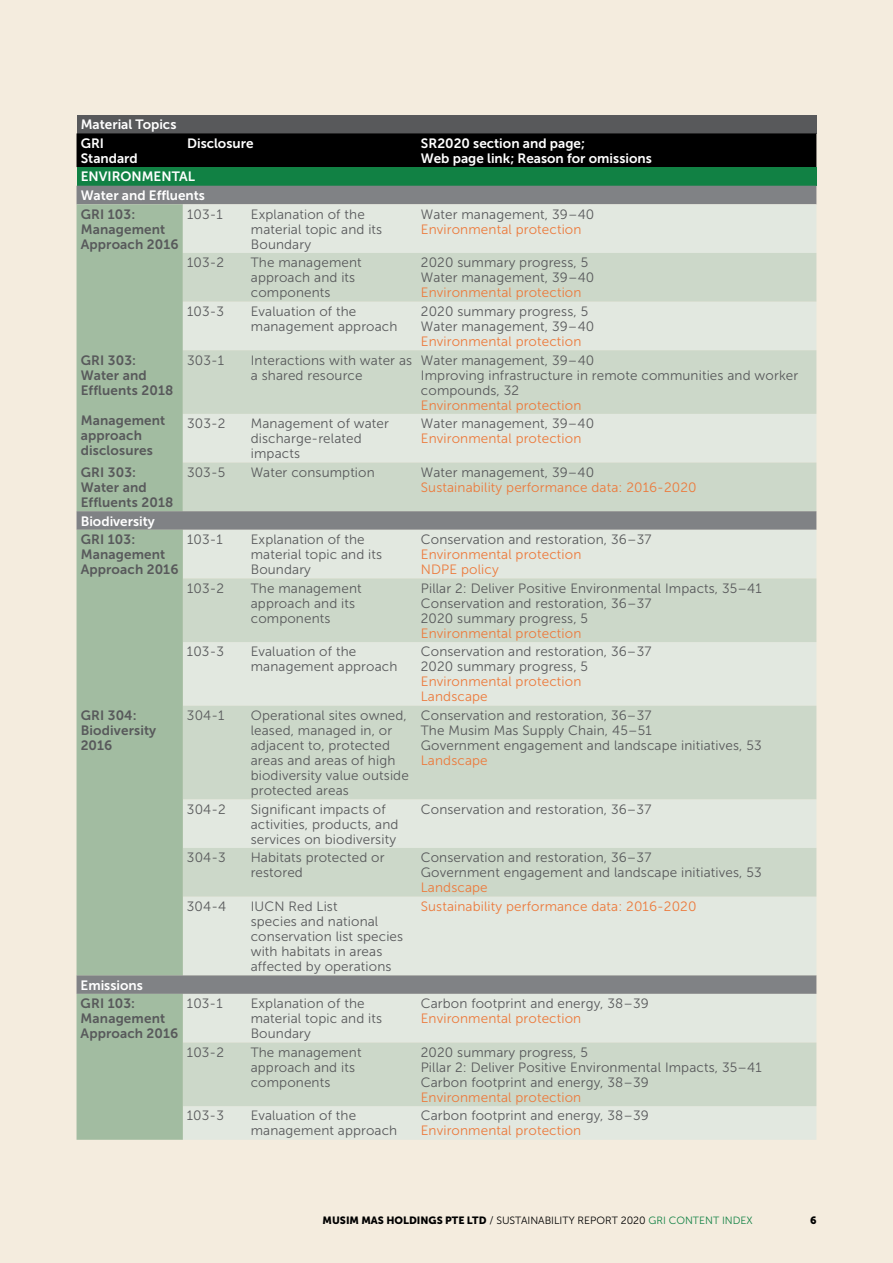
<style>
.page{position:relative;width:893px;height:1263px;background:#f4ecde}
.page>*{position:absolute;margin:0;border:0;box-sizing:border-box;transform-origin:0 0}
.t1{font:13.5px/15px "Museo Sans 300";letter-spacing:.01em;color:#58595b}
.t2{font:13.5px/15px "Museo Sans 300";letter-spacing:.01em;color:#ec7a3c}
.t3{font:13.5px/15px "Museo Sans 700";letter-spacing:.01em;color:#58595b}
.t4{font:13.5px/18.6px "Museo Sans 700";color:#fff}
.t5{font:10.5px "Museo Sans 300";color:#000}
.t6{font:10.5px "Museo Sans 900";color:#000}
.s1{font-family:"Museo Sans 900"}
.s2{color:#118144}
</style>
<div class="page">
<div style="left:77px;top:115px;width:739px;height:18px;background:#58595b"></div>
<div style="left:77px;top:133px;width:739px;height:34px;background:#000"></div>
<div style="left:77px;top:167px;width:739px;height:19px;background:#118144"></div>
<div style="left:77px;top:186px;width:739px;height:344px;background:#808285"></div>
<div style="left:77px;top:204px;width:106px;height:307px;background:#a2bca1"></div>
<div style="left:183px;top:204px;width:633px;height:936px;background:#e2e8e0"></div>
<svg style="left:183px;top:253px;width:633px;height:853px;background:#d2dbd0"></svg>
<div style="left:77px;top:530px;width:106px;height:610px;background:#a2bca1"></div>
<p class="t4" style="left:81px;top:115px;width:97px">Material Topics<br>GRI</p>
<p class="t4" style="left:81px;top:149px;width:59px">Standard</p>
<p class="t4" style="left:187px;top:134px;width:68px">Disclosure</p>
<p class="t4" style="left:421px;top:136px;width:232px;line-height:15px">SR2020 section and page;<br>Web page link; Reason for omissions</p>
<p class="t4" style="left:81px;top:167px;width:126px">ENVIRONMENTAL<br>Water and Effluents</p>
<p class="t3" style="left:81px;top:207px;width:99px">GRI 103:<br>Management<br>Approach 2016</p>
<p class="t1" style="left:187px;top:207px;width:37px">103-1</p>
<p class="t1" style="left:251px;top:207px;width:133px">Explanation of the material topic and its<br>Boundary</p>
<p class="t1" style="left:421px;top:207px;width:175px">Water management, 39–40</p>
<p class="t2" style="left:421px;top:222px;width:162px">Environmental protection</p>
<p class="t1" style="left:187px;top:255px;width:39px">103-2</p>
<p class="t1" style="left:251px;top:255px;width:112px">The management approach and its components</p>
<p class="t1" style="left:421px;top:255px;width:175px">2020 summary progress, 5<br>Water management, 39–40</p>
<p class="t2" style="left:421px;top:285px;width:162px">Environmental protection</p>
<p class="t3" style="left:81px;top:352px;width:94px">GRI 303:<br>Water and<br>Effluents 2018</p>
<p class="t3" style="left:81px;top:412px;width:86px">Management approach disclosures</p>
<p class="t1" style="left:187px;top:304px;width:39px">103-3</p>
<p class="t1" style="left:251px;top:304px;width:148px">Evaluation of the management approach</p>
<p class="t1" style="left:421px;top:304px;width:175px">2020 summary progress, 5<br>Water management, 39–40</p>
<p class="t2" style="left:421px;top:334px;width:162px">Environmental protection</p>
<p class="t1" style="left:187px;top:353px;width:39px">303-1</p>
<p class="t1" style="left:251px;top:353px;width:163px">Interactions with water as a shared resource</p>
<p class="t1" style="left:421px;top:353px;width:379px">Water management, 39–40<br>Improving infrastructure in remote communities and worker compounds, 32</p>
<p class="t2" style="left:421px;top:398px;width:162px">Environmental protection</p>
<p class="t1" style="left:187px;top:416px;width:40px">303-2</p>
<p class="t1" style="left:251px;top:416px;width:140px">Management of water discharge-related impacts</p>
<p class="t1" style="left:421px;top:416px;width:175px">Water management, 39–40</p>
<p class="t2" style="left:421px;top:431px;width:162px">Environmental protection</p>
<p class="t3" style="left:81px;top:465px;width:94px">GRI 303:<br>Water and<br>Effluents 2018</p>
<p class="t1" style="left:187px;top:465px;width:40px">303-5</p>
<p class="t1" style="left:251px;top:465px;width:125px">Water consumption</p>
<p class="t1" style="left:421px;top:465px;width:175px">Water management, 39–40</p>
<p class="t2" style="left:421px;top:480px;width:277px">Sustainability performance data: 2016-2020</p>
<p class="t4" style="left:81px;top:511px;width:76px">Biodiversity</p>
<p class="t3" style="left:81px;top:532px;width:99px">GRI 103:<br>Management<br>Approach 2016</p>
<p class="t1" style="left:187px;top:532px;width:37px">103-1</p>
<p class="t1" style="left:251px;top:532px;width:133px">Explanation of the material topic and its<br>Boundary</p>
<p class="t1" style="left:421px;top:532px;width:232px">Conservation and restoration, 36–37</p>
<p class="t2" style="left:421px;top:547px;width:162px">Environmental protection<br>NDPE policy</p>
<p class="t1" style="left:187px;top:581px;width:39px">103-2</p>
<p class="t1" style="left:251px;top:581px;width:112px">The management approach and its components</p>
<p class="t1" style="left:421px;top:581px;width:342px">Pillar 2: Deliver Positive Environmental Impacts, 35–41<br>Conservation and restoration, 36–37<br>2020 summary progress, 5</p>
<p class="t2" style="left:421px;top:626px;width:162px">Environmental protection</p>
<p class="t1" style="left:187px;top:644px;width:39px">103-3</p>
<p class="t1" style="left:251px;top:644px;width:148px">Evaluation of the management approach</p>
<p class="t1" style="left:421px;top:644px;width:232px">Conservation and restoration, 36–37<br>2020 summary progress, 5</p>
<p class="t2" style="left:421px;top:674px;width:162px">Environmental protection<br>Landscape</p>
<p class="t3" style="left:81px;top:708px;width:77px">GRI 304:<br>Biodiversity<br>2016</p>
<p class="t1" style="left:187px;top:708px;width:39px">304-1</p>
<p class="t1" style="left:251px;top:708px;width:160px">Operational sites owned, leased, managed in, or adjacent to, protected areas and areas of high biodiversity value outside protected areas</p>
<p class="t1" style="left:421px;top:708px;width:342px">Conservation and restoration, 36–37<br>The Musim Mas Supply Chain, 45–51<br>Government engagement and landscape initiatives, 53</p>
<p class="t2" style="left:421px;top:753px;width:68px">Landscape</p>
<p class="t1" style="left:187px;top:802px;width:40px">304-2</p>
<p class="t1" style="left:251px;top:802px;width:149px">Significant impacts of activities, products, and services on biodiversity</p>
<p class="t1" style="left:421px;top:802px;width:232px">Conservation and restoration, 36–37</p>
<p class="t1" style="left:187px;top:850px;width:40px">304-3</p>
<p class="t1" style="left:251px;top:850px;width:135px">Habitats protected or restored</p>
<p class="t1" style="left:421px;top:850px;width:342px">Conservation and restoration, 36–37<br>Government engagement and landscape initiatives, 53</p>
<p class="t2" style="left:421px;top:880px;width:68px">Landscape</p>
<p class="t1" style="left:187px;top:899px;width:41px">304-4</p>
<p class="t1" style="left:251px;top:899px;width:154px">IUCN Red List<br>species and national conservation list species with habitats in areas affected by operations</p>
<p class="t2" style="left:421px;top:899px;width:277px">Sustainability performance data: 2016-2020</p>
<p class="t4" style="left:81px;top:975px;width:64px">Emissions</p>
<p class="t3" style="left:81px;top:996px;width:99px">GRI 103:<br>Management<br>Approach 2016</p>
<p class="t1" style="left:187px;top:996px;width:37px">103-1</p>
<p class="t1" style="left:251px;top:996px;width:133px">Explanation of the material topic and its<br>Boundary</p>
<p class="t1" style="left:421px;top:996px;width:230px">Carbon footprint and energy, 38–39</p>
<p class="t2" style="left:421px;top:1011px;width:162px">Environmental protection</p>
<p class="t1" style="left:187px;top:1045px;width:39px">103-2</p>
<p class="t1" style="left:251px;top:1045px;width:112px">The management approach and its components</p>
<p class="t1" style="left:421px;top:1045px;width:342px">2020 summary progress, 5<br>Pillar 2: Deliver Positive Environmental Impacts, 35–41<br>Carbon footprint and energy, 38–39</p>
<p class="t2" style="left:421px;top:1090px;width:162px">Environmental protection</p>
<p class="t1" style="left:187px;top:1108px;width:39px">103-3</p>
<p class="t1" style="left:251px;top:1108px;width:148px">Evaluation of the management approach</p>
<p class="t1" style="left:421px;top:1108px;width:230px">Carbon footprint and energy, 38–39</p>
<p class="t2" style="left:421px;top:1123px;width:162px">Environmental protection</p>
<p class="t5" style="left:323px;top:1215px;width:432px"><span class="s1">MUSIM MAS HOLDINGS PTE LTD</span> / SUSTAINABILITY REPORT 2020 <span class="s2">GRI CONTENT INDEX</span></p>
<p class="t6" style="left:810px;top:1214px;width:8px">6</p>
</div>
